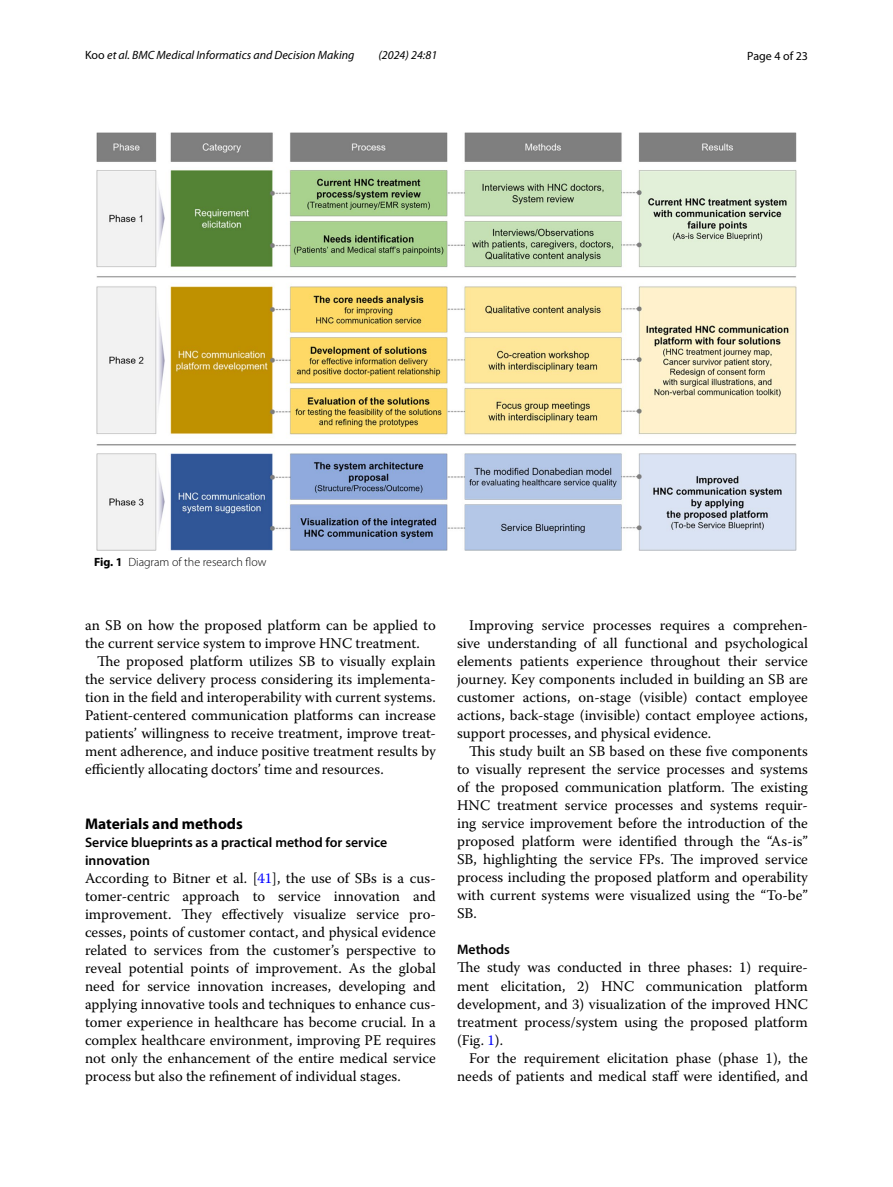
<style>
.page{position:relative;width:893px;height:1187px;background:#fff}
.page>*{position:absolute;margin:0;border:0;box-sizing:border-box;transform-origin:0 0}
.t1{font:700 15.45px "Myriad Pro";color:#000}
.t2{font:14.7px/18px "Warnock Pro";color:#000;text-align:justify}
.t3{font:600 13.8px/18px "Myriad Pro";color:#000}
.t4{font:italic 12px "Myriad Pro";color:#000}
.t5{font:300 12px "Myriad Pro";color:#000}
.t6{font:12px "Myriad Pro";color:#000}
.s1{font-style:normal}
.s2{font-weight:700}
.s3{color:#00f}
</style>
<div class="page">
<img style="left:96px;top:133px;width:701px;height:417px">
<p class="t4" style="left:85px;top:48px;width:271px"><span class="s1">Koo</span> et al. BMC Medical Informatics and Decision Making</p>
<p class="t4" style="left:378px;top:48px;width:60px">(2024) 24:81</p>
<p class="t6" style="left:747px;top:48px;width:62px">Page 4 of 23</p>
<p class="t5" style="left:94px;top:555px;width:174px"><span class="s2">Fig. 1</span> Diagram of the research flow</p>
<p class="t2" style="left:85px;top:616px;width:352px">an SB on how the proposed platform can be applied to the current service system to improve HNC treatment.</p>
<p class="t2" style="left:85px;top:652px;width:352px;text-indent:12px">The proposed platform utilizes SB to visually explain the service delivery process considering its implementa&shy;tion in the field and interoperability with current systems.<br>Patient-centered communication platforms can increase patients’ willingness to receive treatment, improve treat&shy;ment adherence, and induce positive treatment results by efficiently allocating doctors’ time and resources.</p>
<p class="t1" style="left:85px;top:813px;width:159px">Materials and methods</p>
<p class="t3" style="left:85px;top:833px;width:304px">Service blueprints as a practical method for service innovation</p>
<p class="t2" style="left:85px;top:869px;width:352px">According to Bitner et al. [<span class="s3">41</span>], the use of SBs is a cus&shy;tomer-centric approach to service innovation and improvement. They effectively visualize service pro&shy;cesses, points of customer contact, and physical evidence related to services from the customer’s perspective to reveal potential points of improvement. As the global need for service innovation increases, developing and applying innovative tools and techniques to enhance cus&shy;tomer experience in healthcare has become crucial. In a complex healthcare environment, improving PE requires not only the enhancement of the entire medical service process but also the refinement of individual stages.</p>
<p class="t2" style="left:457px;top:616px;width:352px;text-indent:12px">Improving service processes requires a comprehen&shy;sive understanding of all functional and psychological elements patients experience throughout their service journey. Key components included in building an SB are customer actions, on-stage (visible) contact employee actions, back-stage (invisible) contact employee actions, support processes, and physical evidence.</p>
<p class="t2" style="left:457px;top:742px;width:352px;text-indent:12px">This study built an SB based on these five components to visually represent the service processes and systems of the proposed communication platform. The existing HNC treatment service processes and systems requir&shy;ing service improvement before the introduction of the proposed platform were identified through the “As-is” SB, highlighting the service FPs. The improved service process including the proposed platform and operability with current systems were visualized using the “To-be” SB.</p>
<p class="t3" style="left:457px;top:940px;width:54px">Methods</p>
<p class="t2" style="left:457px;top:958px;width:352px">The study was conducted in three phases: 1) require&shy;ment elicitation, 2) HNC communication platform development, and 3) visualization of the improved HNC treatment process/system using the proposed platform (Fig. <span class="s3">1</span>).</p>
<p class="t2" style="left:457px;top:1048px;width:352px;text-align:right">For the requirement elicitation phase (phase 1), the needs of patients and medical staff were identified, and</p>
</div>
